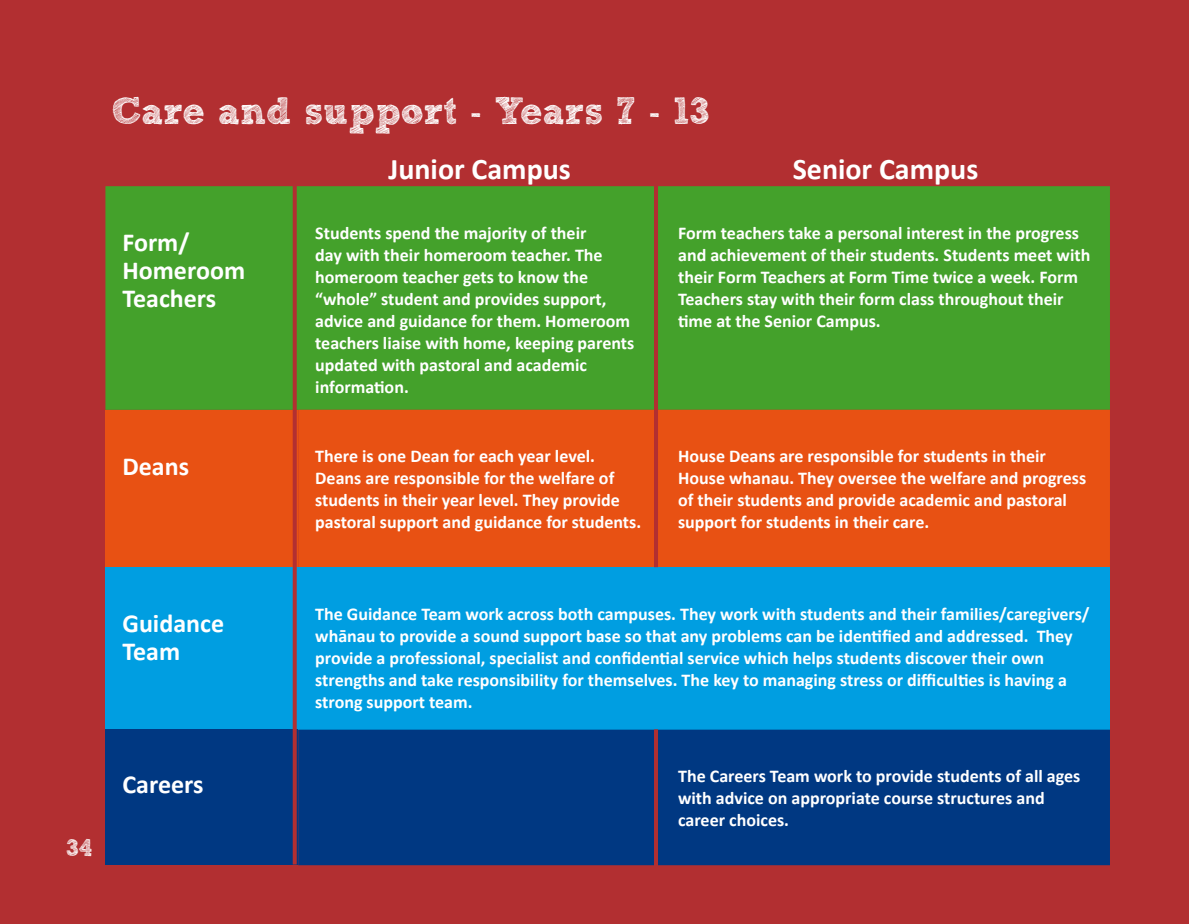
<style>
.page{position:relative;width:1189px;height:924px;background:#b22f31}
.page>*{position:absolute;margin:0;border:0;box-sizing:border-box;transform-origin:0 0}
.t1{font:38px "Sketch Rockwell";color:#fff}
.t2{font:700 30px "Calibri";color:#fff}
.t3{font:700 26px/28px "Calibri";color:#fff}
.t4{font:24px "Sketch Rockwell";color:#fff}
.t5{font:700 18px/22px "Calibri";color:#fff}
</style>
<div class="page">
<div style="left:105px;top:186px;width:1005px;height:224px;background:#44a12b"></div>
<div style="left:105px;top:410px;width:193px;height:157px;background:#e85113"></div>
<div style="left:298px;top:410px;width:812px;height:157px;background:#e85113"></div>
<div style="left:105px;top:567px;width:193px;height:162px;background:#009ee1"></div>
<div style="left:298px;top:567px;width:812px;height:162px;background:#009ee1"></div>
<div style="left:105px;top:729px;width:193px;height:136px;background:#003882"></div>
<div style="left:298px;top:729px;width:812px;height:136px;background:#003882"></div>
<svg style="left:293px;top:186px;width:4px;height:678px;fill:#b22f31"></svg>
<hr style="left:654px;top:180px;width:4px;height:387px;background:#b22f31">
<hr style="left:654px;top:729px;width:4px;height:177px;background:#b22f31">
<h1 class="t1" style="left:111px;top:96px;width:600px">Care and support - Years 7 - 13</h1>
<h2 class="t2" style="left:388px;top:158px;width:184px">Junior Campus</h2>
<h2 class="t2" style="left:792px;top:158px;width:187px">Senior Campus</h2>
<h3 class="t3" style="left:122px;top:228px;width:124px">Form/<br>Homeroom<br>Teachers</h3>
<p class="t5" style="left:315px;top:223px;width:320px">Students spend the majority of their<br>day with their homeroom teacher. The homeroom teacher gets to know the “whole” student and provides support, advice and guidance for them. Homeroom teachers liaise with home, keeping parents updated with pastoral and academic information.</p>
<p class="t5" style="left:678px;top:223px;width:414px">Form teachers take a personal interest in the progress and achievement of their students. Students meet with their Form Teachers at Form Time twice a week. Form Teachers stay with their form class throughout their time at the Senior Campus.</p>
<h3 class="t3" style="left:122px;top:454px;width:68px">Deans</h3>
<p class="t5" style="left:315px;top:446px;width:327px">There is one Dean for each year level.<br>Deans are responsible for the welfare of students in their year level. They provide pastoral support and guidance for students.</p>
<p class="t5" style="left:678px;top:446px;width:410px">House Deans are responsible for students in their House whanau. They oversee the welfare and progress of their students and provide academic and pastoral support for students in their care.</p>
<h3 class="t4" style="left:66px;top:838px;width:28px">34</h3>
<h3 class="t3" style="left:122px;top:611px;width:103px">Guidance<br>Team</h3>
<p class="t5" style="left:315px;top:602px;width:776px">The Guidance Team work across both campuses. They work with students and their families/caregivers/ whānau to provide a sound support base so that any problems can be identified and addressed. They provide a professional, specialist and confidential service which helps students discover their own strengths and take responsibility for themselves. The key to managing stress or difficulties is having a strong support team.</p>
<h3 class="t3" style="left:122px;top:772px;width:83px">Careers</h3>
<p class="t5" style="left:678px;top:766px;width:404px">The Careers Team work to provide students of all ages with advice on appropriate course structures and career choices.</p>
</div>
